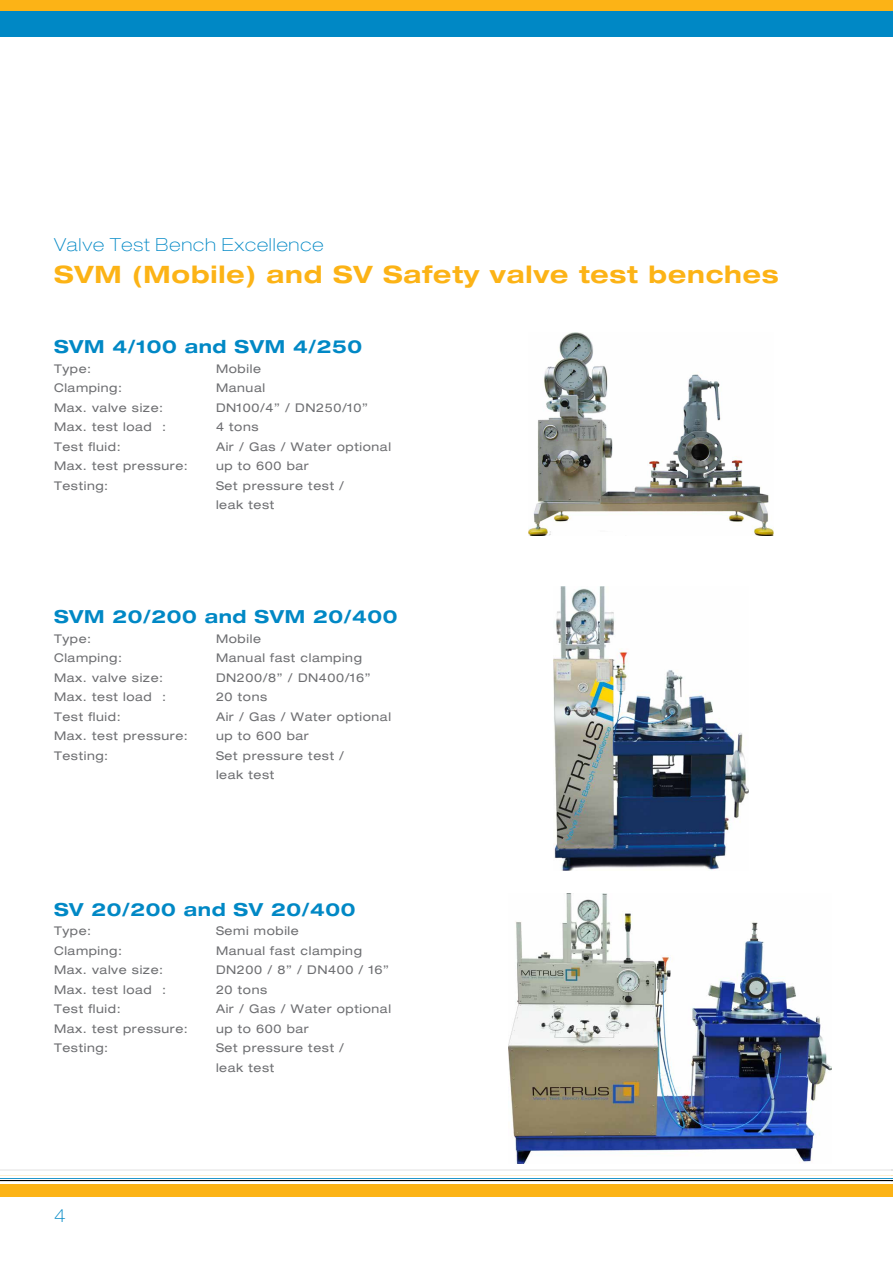
<style>
.page{position:relative;width:893px;height:1263px;background:#fff}
.page>*{position:absolute;margin:0;border:0;box-sizing:border-box;transform-origin:0 0}
.t1{font:700 expanded 24px "Helvetica Neue LT Std";letter-spacing:.035em;color:#fcb316}
.t2{font:700 expanded 18px "Helvetica Neue LT Std";letter-spacing:.035em;color:#0088c5}
.t3{font:100 expanded 18px "Helvetica Neue LT Std";letter-spacing:.05em;color:#0088c5}
.t4{font:expanded 12px/19.5px "Helvetica Neue LT Std";letter-spacing:.05em;color:#6d6e71}
</style>
<div class="page">
<img style="left:529px;top:332px;width:244px;height:203px">
<img style="left:553px;top:587px;width:196px;height:284px">
<img style="left:509px;top:893px;width:322px;height:270px">
<div style="left:0;top:0;width:893px;height:11px;background:#fcb316"></div>
<div style="left:0;top:11px;width:893px;height:25px;background:#0088c5"></div>
<div style="left:0;top:1184px;width:893px;height:12px;background:#fcb316"></div>
<img style="left:0;top:1163px;width:892px;height:19px">
<h2 class="t3" style="left:54px;top:234px;width:271px">Valve Test Bench Excellence</h2>
<h1 class="t1" style="left:54px;top:259px;width:726px">SVM (Mobile) and SV Safety valve test benches</h1>
<h2 class="t2" style="left:54px;top:335px;width:310px">SVM 4/100 and SVM 4/250</h2>
<p class="t4" style="left:54px;top:358px;width:39px">Type:</p>
<p class="t4" style="left:216px;top:358px;width:46px">Mobile</p>
<p class="t4" style="left:54px;top:378px;width:70px">Clamping:</p>
<p class="t4" style="left:216px;top:378px;width:51px">Manual</p>
<p class="t4" style="left:54px;top:397px;width:111px">Max. valve size:</p>
<p class="t4" style="left:216px;top:397px;width:153px">DN100/4” / DN250/10”</p>
<p class="t4" style="left:54px;top:417px;width:114px">Max. test load :</p>
<p class="t4" style="left:216px;top:417px;width:44px">4 tons</p>
<p class="t4" style="left:54px;top:436px;width:68px">Test fluid:</p>
<p class="t4" style="left:216px;top:436px;width:176px">Air / Gas / Water optional</p>
<p class="t4" style="left:54px;top:456px;width:135px">Max. test pressure:</p>
<p class="t4" style="left:216px;top:456px;width:94px">up to 600 bar</p>
<p class="t4" style="left:54px;top:475px;width:56px">Testing:</p>
<p class="t4" style="left:216px;top:475px;width:130px">Set pressure test / leak test</p>
<h2 class="t2" style="left:54px;top:605px;width:345px">SVM 20/200 and SVM 20/400</h2>
<p class="t4" style="left:54px;top:628px;width:39px">Type:</p>
<p class="t4" style="left:216px;top:628px;width:46px">Mobile</p>
<p class="t4" style="left:54px;top:648px;width:70px">Clamping:</p>
<p class="t4" style="left:216px;top:648px;width:147px">Manual fast clamping</p>
<p class="t4" style="left:54px;top:667px;width:111px">Max. valve size:</p>
<p class="t4" style="left:216px;top:667px;width:156px">DN200/8” / DN400/16”</p>
<p class="t4" style="left:54px;top:687px;width:114px">Max. test load :</p>
<p class="t4" style="left:216px;top:687px;width:53px">20 tons</p>
<p class="t4" style="left:54px;top:706px;width:68px">Test fluid:</p>
<p class="t4" style="left:216px;top:706px;width:176px">Air / Gas / Water optional</p>
<p class="t4" style="left:54px;top:726px;width:135px">Max. test pressure:</p>
<p class="t4" style="left:216px;top:726px;width:94px">up to 600 bar</p>
<p class="t4" style="left:54px;top:745px;width:56px">Testing:</p>
<p class="t4" style="left:216px;top:745px;width:130px">Set pressure test / leak test</p>
<h2 class="t2" style="left:54px;top:898px;width:303px">SV 20/200 and SV 20/400</h2>
<p class="t4" style="left:54px;top:921px;width:39px">Type:</p>
<p class="t4" style="left:216px;top:921px;width:84px">Semi mobile</p>
<p class="t4" style="left:54px;top:940px;width:70px">Clamping:</p>
<p class="t4" style="left:216px;top:940px;width:147px">Manual fast clamping</p>
<p class="t4" style="left:54px;top:960px;width:111px">Max. valve size:</p>
<p class="t4" style="left:216px;top:960px;width:175px">DN200 / 8” / DN400 / 16”</p>
<p class="t4" style="left:54px;top:979px;width:114px">Max. test load :</p>
<p class="t4" style="left:216px;top:979px;width:53px">20 tons</p>
<p class="t4" style="left:54px;top:999px;width:68px">Test fluid:</p>
<p class="t4" style="left:216px;top:999px;width:176px">Air / Gas / Water optional</p>
<p class="t4" style="left:54px;top:1018px;width:135px">Max. test pressure:</p>
<p class="t4" style="left:216px;top:1018px;width:94px">up to 600 bar</p>
<p class="t4" style="left:54px;top:1038px;width:56px">Testing:</p>
<p class="t4" style="left:216px;top:1038px;width:130px">Set pressure test / leak test</p>
<h2 class="t3" style="left:54px;top:1205px;width:13px">4</h2>
</div>
